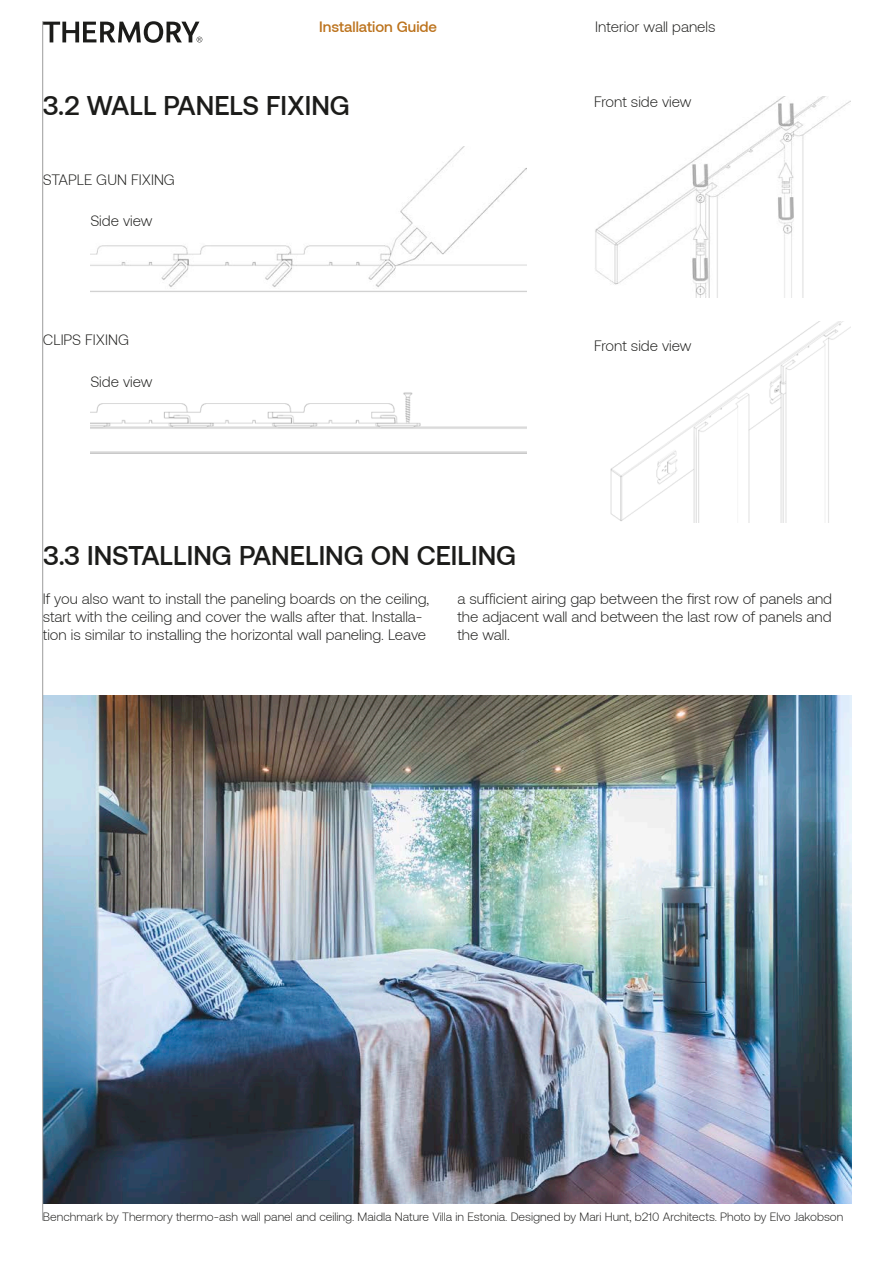
<style>
.page{position:relative;width:893px;height:1263px;background:#fff}
.page>*{position:absolute;margin:0;border:0;box-sizing:border-box;transform-origin:0 0}
.t1{font:500 27px "Aeonik";color:#1c1c1a}
.t2{font:300 15px/18px "Aeonik";color:#1c1c1a}
.t3{font:500 15px "Aeonik";color:#bc731d}
.t4{font:300 12px "Aeonik";color:#1c1c1a}
</style>
<div class="page">
<img style="left:595px;top:97px;width:255px;height:201px">
<img style="left:610px;top:321px;width:240px;height:202px">
<img style="left:91px;top:146px;width:435px;height:146px">
<img style="left:90px;top:392px;width:436px;height:62px">
<img style="left:43px;top:696px;width:808px;height:508px">
<svg style="left:43px;top:21px;width:159px;height:22px"></svg>
<hr style="left:42px;top:21px;width:1px;height:1199px;background:#9c9c9c">
<p class="t3" style="left:319px;top:18px;width:119px">Installation Guide</p>
<p class="t2" style="left:595px;top:18px;width:122px">Interior wall panels</p>
<h1 class="t1" style="left:43px;top:91px;width:309px">3.2 WALL PANELS FIXING</h1>
<p class="t2" style="left:43px;top:170px;width:134px">STAPLE GUN FIXING</p>
<p class="t2" style="left:90px;top:212px;width:64px">Side view</p>
<p class="t2" style="left:43px;top:331px;width:88px">CLIPS FIXING</p>
<p class="t2" style="left:90px;top:373px;width:64px">Side view</p>
<p class="t2" style="left:594px;top:93px;width:99px">Front side view</p>
<p class="t2" style="left:594px;top:337px;width:99px">Front side view</p>
<h1 class="t1" style="left:43px;top:540px;width:475px">3.3 INSTALLING PANELING ON CEILING</h1>
<p class="t2" style="left:43px;top:590px;width:388px">If you also want to install the paneling boards on the ceiling, start with the ceiling and cover the walls after that. Installa&shy;tion is similar to installing the horizontal wall paneling. Leave</p>
<p class="t2" style="left:457px;top:590px;width:376px;text-align:justify">a sufficient airing gap between the first row of panels and the adjacent wall and between the last row of panels and the wall.</p>
<p class="t4" style="left:43px;top:1210px;width:802px">Benchmark by Thermory thermo-ash wall panel and ceiling. Maidla Nature Villa in Estonia. Designed by Mari Hunt, b210 Architects. Photo by Elvo Jakobson</p>
</div>
